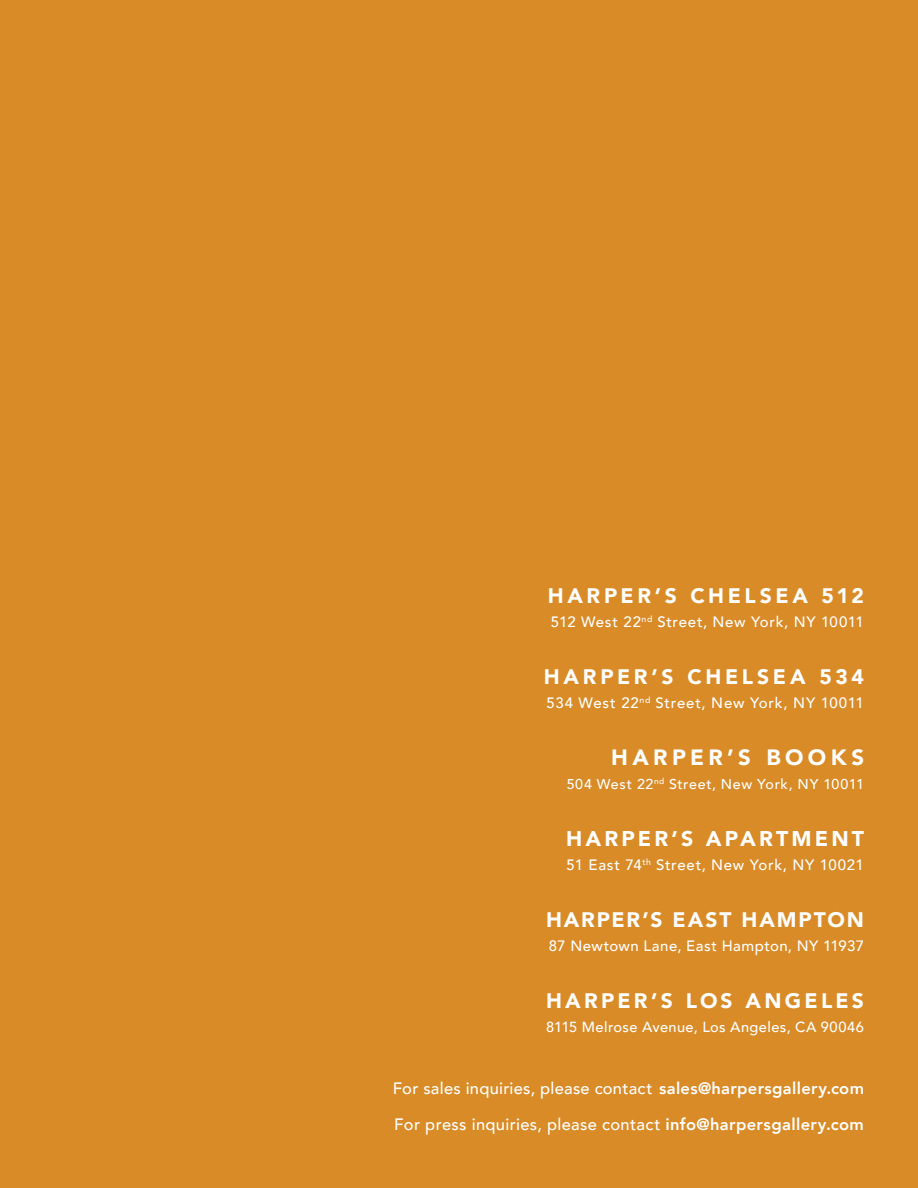
<style>
.page{position:relative;width:918px;height:1188px;background:#d88b27}
.page>*{position:absolute;margin:0;border:0;box-sizing:border-box;transform-origin:0 0}
.t1{font:900 22.2px "Avenir";letter-spacing:.2em;color:#fff}
.t2{font:900 21.3px "Avenir";letter-spacing:.15em;color:#fff}
.t3{font:900 21px "Avenir";letter-spacing:.16em;color:#fff}
.t4{font:900 21px "Avenir";letter-spacing:.09em;color:#fff}
.t5{font:500 16.5px/36px "Avenir";letter-spacing:.015em;color:#fff}
.t6{font:500 15px "Avenir";letter-spacing:.04em;color:#fff}
.t7{font:500 14.7px "Avenir";letter-spacing:.025em;color:#fff}
.t8{font:500 14.25px "Avenir";letter-spacing:.045em;color:#fff}
.s1{font-weight:800}
</style>
<div class="page">
<h3 class="t3" style="left:548px;top:582px;width:318px">HARPER’S CHELSEA 512</h3>
<p class="t6" style="left:551px;top:612px;width:315px">512 West 22<sup>nd</sup> Street, New York, NY 10011</p>
<h3 class="t3" style="left:544px;top:663px;width:322px">HARPER’S CHELSEA 534</h3>
<p class="t6" style="left:546px;top:693px;width:319px">534 West 22<sup>nd</sup> Street, New York, NY 10011</p>
<h1 class="t1" style="left:611px;top:743px;width:254px">HARPER’S BOOKS</h1>
<p class="t8" style="left:567px;top:775px;width:299px">504 West 22<sup>nd</sup> Street, New York, NY 10011</p>
<h2 class="t2" style="left:566px;top:825px;width:299px">HARPER’S APARTMENT</h2>
<p class="t6" style="left:567px;top:855px;width:299px">51 East 74<sup>th</sup> Street, New York, NY 10021</p>
<h3 class="t4" style="left:546px;top:906px;width:319px">HARPER’S EAST HAMPTON</h3>
<p class="t6" style="left:549px;top:936px;width:317px">87 Newtown Lane, East Hampton, NY 11937</p>
<h3 class="t3" style="left:546px;top:987px;width:319px">HARPER’S LOS ANGELES</h3>
<p class="t7" style="left:546px;top:1017px;width:319px">8115 Melrose Avenue, Los Angeles, CA 90046</p>
<p class="t5" style="left:393px;top:1071px;width:473px">For sales inquiries, please contact <span class="s1">sales@harpersgallery.com<br></span>For press inquiries, please contact <span class="s1">info@harpersgallery.com</span></p>
</div>
